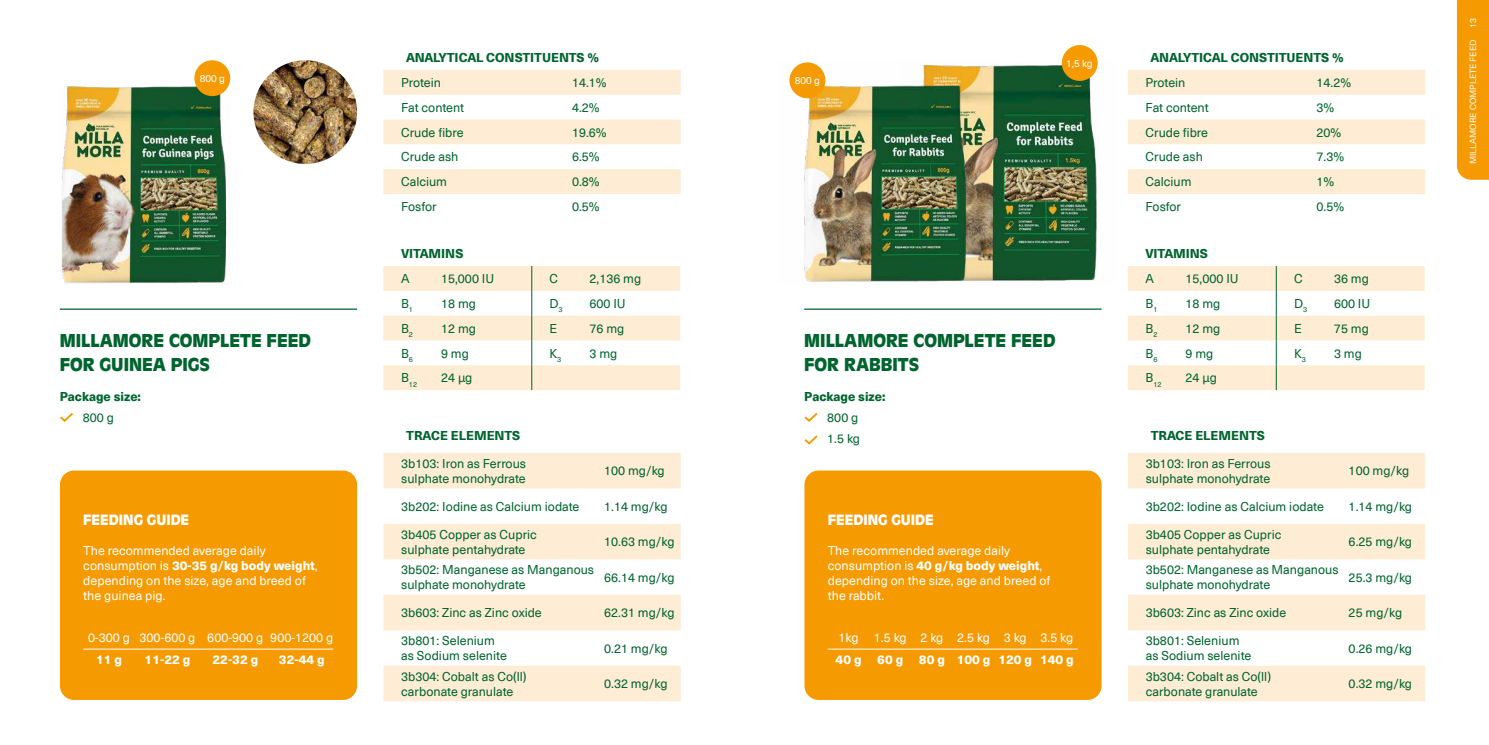
<style>
.page{position:relative;width:1489px;height:745px;background:#fff}
.page>*{position:absolute;margin:0;border:0;box-sizing:border-box;transform-origin:0 0}
.t1{font:700 19.5px/23.4px "Antique Oli";color:#00642f}
.t2{font:700 15.62px "Antique Oli";color:#fff}
.t3{font:12.5px/15px "Neue Haas Unica W1 G";color:#00642f}
.t4{font:12.5px/15px "Neue Haas Unica W1 G";color:#fff}
.t5{font:800 12.5px "Neue Haas Unica W1 G";letter-spacing:-.005em;color:#00642f}
.t6{font:800 12.5px "Neue Haas Unica W1 G";color:#fff}
.t7{font:12.5px "Neue Haas Unica W1 G";letter-spacing:-.035em;color:#fff}
.t8{font:10.12px "Neue Haas Unica W1 G";color:#fff}
.t9{font:8.75px "Neue Haas Unica W1 G";color:#fff}
.t10{font:7.25px "Neue Haas Unica W1 G";color:#00642f}
.s1{font-weight:800}
</style>
<div class="page">
<div style="left:1456px;top:0;width:32px;height:180px;background:#f59a00"></div>
<hr style="left:60px;top:308px;width:297px;height:1px;background:#00642f">
<svg style="left:60px;top:413px;width:13px;height:9px"></svg>
<img style="left:62px;top:84px;width:168px;height:200px">
<svg style="left:383px;top:70px;width:297px;height:124px"></svg>
<svg style="left:1128px;top:70px;width:296px;height:124px"></svg>
<svg style="left:383px;top:453px;width:297px;height:247px;fill:#feecd4"></svg>
<svg style="left:1128px;top:453px;width:296px;height:247px;fill:#feecd4"></svg>
<svg style="left:383px;top:266px;width:297px;height:124px"></svg>
<svg style="left:1128px;top:266px;width:296px;height:124px"></svg>
<div style="left:60px;top:470px;width:297px;height:229px;background:#f59a00;border-radius:14px"></div>
<hr style="left:83px;top:648px;width:52px;height:1px;background:#fff">
<hr style="left:135px;top:648px;width:65px;height:1px;background:#fff">
<hr style="left:200px;top:648px;width:70px;height:1px;background:#fff">
<hr style="left:270px;top:648px;width:63px;height:1px;background:#fff">
<hr style="left:804px;top:308px;width:297px;height:1px;background:#00642f">
<svg style="left:804px;top:413px;width:14px;height:9px"></svg>
<svg style="left:804px;top:435px;width:14px;height:10px"></svg>
<img style="left:993px;top:60px;width:105px;height:221px">
<img style="left:791px;top:62px;width:202px;height:220px">
<div style="left:804px;top:470px;width:297px;height:229px;background:#f59a00;border-radius:14px"></div>
<hr style="left:827px;top:648px;width:42px;height:1px;background:#fff">
<hr style="left:869px;top:648px;width:42px;height:1px;background:#fff">
<hr style="left:911px;top:648px;width:41px;height:1px;background:#fff">
<hr style="left:952px;top:648px;width:42px;height:1px;background:#fff">
<hr style="left:994px;top:648px;width:42px;height:1px;background:#fff">
<hr style="left:1036px;top:648px;width:41px;height:1px;background:#fff">
<div style="left:789px;top:62px;width:36px;height:36px;background:#f59a00;border-radius:50%"></div>
<div style="left:194px;top:60px;width:36px;height:36px;background:#f59a00;border-radius:50%"></div>
<div style="left:1061px;top:45px;width:36px;height:36px;background:#f59a00;border-radius:50%"></div>
<img style="left:253px;top:60px;width:104px;height:104px;border-radius:52px">
<p class="t5" style="left:406px;top:48px;width:195px">ANALYTICAL CONSTITUENTS %</p>
<p class="t3" style="left:401px;top:74px;width:41px">Protein</p>
<p class="t3" style="left:572px;top:74px;width:36px">14.1%</p>
<p class="t3" style="left:401px;top:99px;width:65px">Fat content</p>
<p class="t3" style="left:572px;top:99px;width:29px">4.2%</p>
<p class="t3" style="left:401px;top:124px;width:64px">Crude fibre</p>
<p class="t3" style="left:572px;top:124px;width:36px">19.6%</p>
<p class="t3" style="left:401px;top:149px;width:59px">Crude ash</p>
<p class="t3" style="left:572px;top:149px;width:29px">6.5%</p>
<p class="t3" style="left:401px;top:173px;width:48px">Calcium</p>
<p class="t3" style="left:572px;top:173px;width:29px">0.8%</p>
<p class="t3" style="left:401px;top:198px;width:37px">Fosfor</p>
<p class="t3" style="left:572px;top:198px;width:29px">0.5%</p>
<p class="t8" style="left:200px;top:71px;width:27px">800 g</p>
<p class="t8" style="left:794px;top:73px;width:27px">800 g</p>
<p class="t8" style="left:1066px;top:55px;width:28px">1,5 kg</p>
<h1 class="t1" style="left:60px;top:329px;width:253px">MILLAMORE COMPLETE FEED<br>FOR GUINEA PIGS</h1>
<p class="t5" style="left:60px;top:386px;width:83px">Package size:</p>
<p class="t3" style="left:83px;top:409px;width:33px">800 g</p>
<p class="t2" style="left:83px;top:511px;width:107px">FEEDING GUIDE</p>
<p class="t4" style="left:83px;top:542px;width:236px">The recommended average daily consumption is <span class="s1">30-35 g/kg body weight</span>, depending on the size, age and breed of the guinea pig.</p>
<p class="t4" style="left:88px;top:629px;width:247px">0-300 g 300-600 g 600-900 g 900-1200 g</p>
<p class="t6" style="left:96px;top:649px;width:27px">11 g</p>
<p class="t6" style="left:145px;top:649px;width:47px">11-22 g</p>
<p class="t6" style="left:212px;top:649px;width:47px">22-32 g</p>
<p class="t6" style="left:279px;top:649px;width:47px">32-44 g</p>
<p class="t5" style="left:401px;top:244px;width:64px">VITAMINS</p>
<p class="t3" style="left:401px;top:270px;width:10px">A</p>
<p class="t3" style="left:441px;top:270px;width:55px">15,000 IU</p>
<p class="t3" style="left:549px;top:270px;width:10px">C</p>
<p class="t3" style="left:589px;top:270px;width:53px">2,136 mg</p>
<p class="t3" style="left:401px;top:295px;width:13px">B<sub>1</sub></p>
<p class="t3" style="left:441px;top:295px;width:36px">18 mg</p>
<p class="t3" style="left:549px;top:295px;width:15px">D<sub>3</sub></p>
<p class="t3" style="left:589px;top:295px;width:38px">600 IU</p>
<p class="t3" style="left:401px;top:320px;width:13px">B<sub>2</sub></p>
<p class="t3" style="left:441px;top:320px;width:36px">12 mg</p>
<p class="t3" style="left:549px;top:320px;width:9px">E</p>
<p class="t3" style="left:589px;top:320px;width:36px">76 mg</p>
<p class="t3" style="left:401px;top:345px;width:13px">B<sub>6</sub></p>
<p class="t3" style="left:441px;top:345px;width:29px">9 mg</p>
<p class="t3" style="left:549px;top:345px;width:13px">K<sub>3</sub></p>
<p class="t3" style="left:589px;top:345px;width:29px">3 mg</p>
<p class="t10" style="left:401px;top:378px;width:18px"><sup>B</sup>12</p>
<p class="t3" style="left:441px;top:369px;width:33px">24 µg</p>
<p class="t5" style="left:406px;top:425px;width:115px">TRACE ELEMENTS</p>
<p class="t3" style="left:401px;top:455px;width:126px">3b103: Iron as Ferrous sulphate monohydrate</p>
<p class="t3" style="left:604px;top:462px;width:62px">100 mg/kg</p>
<p class="t3" style="left:401px;top:498px;width:180px">3b202: Iodine as Calcium iodate</p>
<p class="t3" style="left:604px;top:498px;width:65px">1.14 mg/kg</p>
<p class="t3" style="left:401px;top:526px;width:137px">3b405 Copper as Cupric sulphate pentahydrate</p>
<p class="t3" style="left:604px;top:533px;width:72px">10.63 mg/kg</p>
<p class="t3" style="left:401px;top:561px;width:194px">3b502: Manganese as Manganous sulphate monohydrate</p>
<p class="t3" style="left:604px;top:569px;width:72px">66.14 mg/kg</p>
<p class="t3" style="left:401px;top:604px;width:142px">3b603: Zinc as Zinc oxide</p>
<p class="t3" style="left:604px;top:604px;width:72px">62.31 mg/kg</p>
<p class="t3" style="left:401px;top:632px;width:107px">3b801: Selenium as Sodium selenite</p>
<p class="t3" style="left:604px;top:639px;width:65px">0.21 mg/kg</p>
<p class="t3" style="left:401px;top:667px;width:127px">3b304: Cobalt as Co(ll) carbonate granulate</p>
<p class="t3" style="left:604px;top:675px;width:65px">0.32 mg/kg</p>
<h1 class="t1" style="left:804px;top:329px;width:253px">MILLAMORE COMPLETE FEED<br>FOR RABBITS</h1>
<p class="t5" style="left:804px;top:386px;width:83px">Package size:</p>
<p class="t3" style="left:827px;top:406px;width:34px;line-height:21.2px">800 g<br>1.5 kg</p>
<p class="t2" style="left:827px;top:511px;width:107px">FEEDING GUIDE</p>
<p class="t4" style="left:827px;top:542px;width:224px">The recommended average daily consumption is <span class="s1">40 g/kg body weight</span>, depending on the size, age and breed of the rabbit.</p>
<p class="t7" style="left:838px;top:628px;width:236px">1kg 1.5 kg 2 kg 2.5 kg 3 kg 3.5 kg</p>
<p class="t6" style="left:835px;top:649px;width:27px">40 g</p>
<p class="t6" style="left:877px;top:649px;width:27px">60 g</p>
<p class="t6" style="left:918px;top:649px;width:156px">80 g 100 g 120 g 140 g</p>
<p class="t5" style="left:1150px;top:48px;width:195px">ANALYTICAL CONSTITUENTS %</p>
<p class="t3" style="left:1145px;top:74px;width:41px">Protein</p>
<p class="t3" style="left:1316px;top:74px;width:36px">14.2%</p>
<p class="t3" style="left:1145px;top:99px;width:65px">Fat content</p>
<p class="t3" style="left:1316px;top:99px;width:19px">3%</p>
<p class="t3" style="left:1145px;top:124px;width:64px">Crude fibre</p>
<p class="t3" style="left:1316px;top:124px;width:26px">20%</p>
<p class="t3" style="left:1145px;top:149px;width:59px">Crude ash</p>
<p class="t3" style="left:1316px;top:149px;width:29px">7.3%</p>
<p class="t3" style="left:1145px;top:173px;width:48px">Calcium</p>
<p class="t3" style="left:1316px;top:173px;width:19px">1%</p>
<p class="t3" style="left:1145px;top:198px;width:37px">Fosfor</p>
<p class="t3" style="left:1316px;top:198px;width:29px">0.5%</p>
<p class="t5" style="left:1145px;top:244px;width:64px">VITAMINS</p>
<p class="t3" style="left:1145px;top:270px;width:10px">A</p>
<p class="t3" style="left:1185px;top:270px;width:55px">15,000 IU</p>
<p class="t3" style="left:1293px;top:270px;width:10px">C</p>
<p class="t3" style="left:1333px;top:270px;width:36px">36 mg</p>
<p class="t3" style="left:1145px;top:295px;width:13px">B<sub>1</sub></p>
<p class="t3" style="left:1185px;top:295px;width:36px">18 mg</p>
<p class="t3" style="left:1293px;top:295px;width:15px">D<sub>3</sub></p>
<p class="t3" style="left:1333px;top:295px;width:38px">600 IU</p>
<p class="t3" style="left:1145px;top:320px;width:13px">B<sub>2</sub></p>
<p class="t3" style="left:1185px;top:320px;width:36px">12 mg</p>
<p class="t3" style="left:1293px;top:320px;width:9px">E</p>
<p class="t3" style="left:1333px;top:320px;width:36px">75 mg</p>
<p class="t3" style="left:1145px;top:345px;width:13px">B<sub>6</sub></p>
<p class="t3" style="left:1185px;top:345px;width:29px">9 mg</p>
<p class="t3" style="left:1293px;top:345px;width:13px">K<sub>3</sub></p>
<p class="t3" style="left:1333px;top:345px;width:29px">3 mg</p>
<p class="t10" style="left:1145px;top:378px;width:18px"><sup>B</sup>12</p>
<p class="t3" style="left:1185px;top:369px;width:33px">24 µg</p>
<p class="t5" style="left:1150px;top:425px;width:115px">TRACE ELEMENTS</p>
<p class="t3" style="left:1145px;top:455px;width:126px">3b103: Iron as Ferrous sulphate monohydrate</p>
<p class="t3" style="left:1348px;top:462px;width:62px">100 mg/kg</p>
<p class="t3" style="left:1145px;top:498px;width:180px">3b202: Iodine as Calcium iodate</p>
<p class="t3" style="left:1348px;top:498px;width:65px">1.14 mg/kg</p>
<p class="t3" style="left:1145px;top:526px;width:137px">3b405 Copper as Cupric sulphate pentahydrate</p>
<p class="t3" style="left:1348px;top:533px;width:65px">6.25 mg/kg</p>
<p class="t3" style="left:1145px;top:561px;width:194px">3b502: Manganese as Manganous sulphate monohydrate</p>
<p class="t3" style="left:1348px;top:569px;width:65px">25.3 mg/kg</p>
<p class="t3" style="left:1145px;top:604px;width:142px">3b603: Zinc as Zinc oxide</p>
<p class="t3" style="left:1348px;top:604px;width:55px">25 mg/kg</p>
<p class="t3" style="left:1145px;top:632px;width:107px">3b801: Selenium as Sodium selenite</p>
<p class="t3" style="left:1348px;top:639px;width:65px">0.26 mg/kg</p>
<p class="t3" style="left:1145px;top:667px;width:127px">3b304: Cobalt as Co(ll) carbonate granulate</p>
<p class="t3" style="left:1348px;top:675px;width:65px">0.32 mg/kg</p>
<p class="t9" style="left:1466px;top:28px;width:11px;rotate:-90deg">13</p>
<p class="t9" style="left:1466px;top:164px;width:126px;rotate:-90deg">MILLAMORE COMPLETE FEED</p>
</div>
